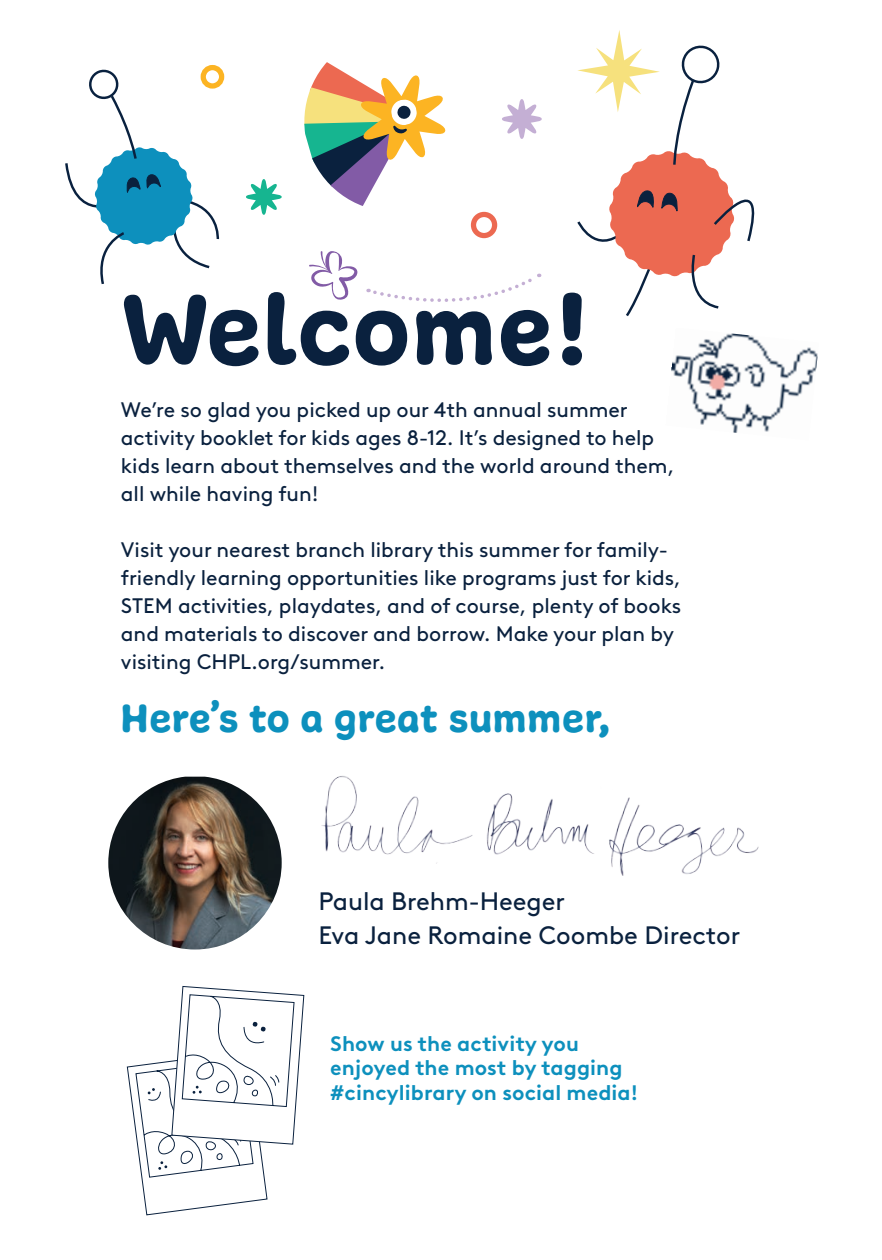
<style>
.page{position:relative;width:882px;height:1260px;background:#fff}
.page>*{position:absolute;margin:0;border:0;box-sizing:border-box;transform-origin:0 0}
.t1{font:105px "Freude";letter-spacing:.025em;color:#0a213e}
.t2{font:42px "Freude";letter-spacing:.025em;color:#0d90bd}
.t3{font:25.2px/33.6px "Brown LL";color:#0a213e}
.t4{font:21px/28px "Brown LL";color:#0a213e}
.t5{font:700 21px/24.5px "Brown LL";letter-spacing:.005em;color:#0d90bd}
.s1{color:#fff}
</style>
<div class="page">
<img style="left:108px;top:777px;width:174px;height:173px">
<img style="left:321px;top:776px;width:438px;height:100px">
<svg style="left:126px;top:986px;width:179px;height:230px"></svg>
<svg style="left:502px;top:99px;width:40px;height:40px"></svg>
<svg style="left:246px;top:179px;width:36px;height:36px"></svg>
<div style="left:471px;top:212px;width:26px;height:26px;border:5px solid #ec6951;border-radius:50%"></div>
<div style="left:201px;top:65px;width:23px;height:24px;border:5px solid #fcb423;border-radius:50%"></div>
<svg style="left:577px;top:30px;width:178px;height:287px"></svg>
<svg style="left:65px;top:66px;width:155px;height:218px"></svg>
<img style="left:671px;top:333px;width:147px;height:100px">
<svg style="left:304px;top:62px;width:142px;height:144px"></svg>
<svg style="left:309px;top:251px;width:49px;height:49px"></svg>
<svg style="left:368px;top:273px;width:172px;height:29px"></svg>
<h1 class="t1" style="left:121px;top:265px;width:471px">Welcome!</h1>
<p class="t4" style="left:121px;top:394px;width:555px">We’re so glad you picked up our 4th annual summer activity booklet for kids ages 8-12. It’s designed to help kids learn about themselves and the world around them, all while having fun!</p>
<p class="t4" style="left:121px;top:534px;width:562px">Visit your nearest branch library this summer for family&shy;friendly learning opportunities like programs just for kids, STEM activities, playdates, and of course, plenty of books and materials to discover and borrow. Make your plan by visiting CHPL.org/summer.</p>
<h2 class="t2" style="left:121px;top:692px;width:491px">Here’s to a great summer,</h2>
<p class="t3" style="left:319px;top:882px;width:476px">Paula Brehm-Heeger<br>Eva Jane Romaine Coombe Director<span class="s1">mbe</span></p>
<p class="t5" style="left:330px;top:1029px;width:309px">Show us the activity you enjoyed the most by tagging #cincylibrary on social media!</p>
</div>
